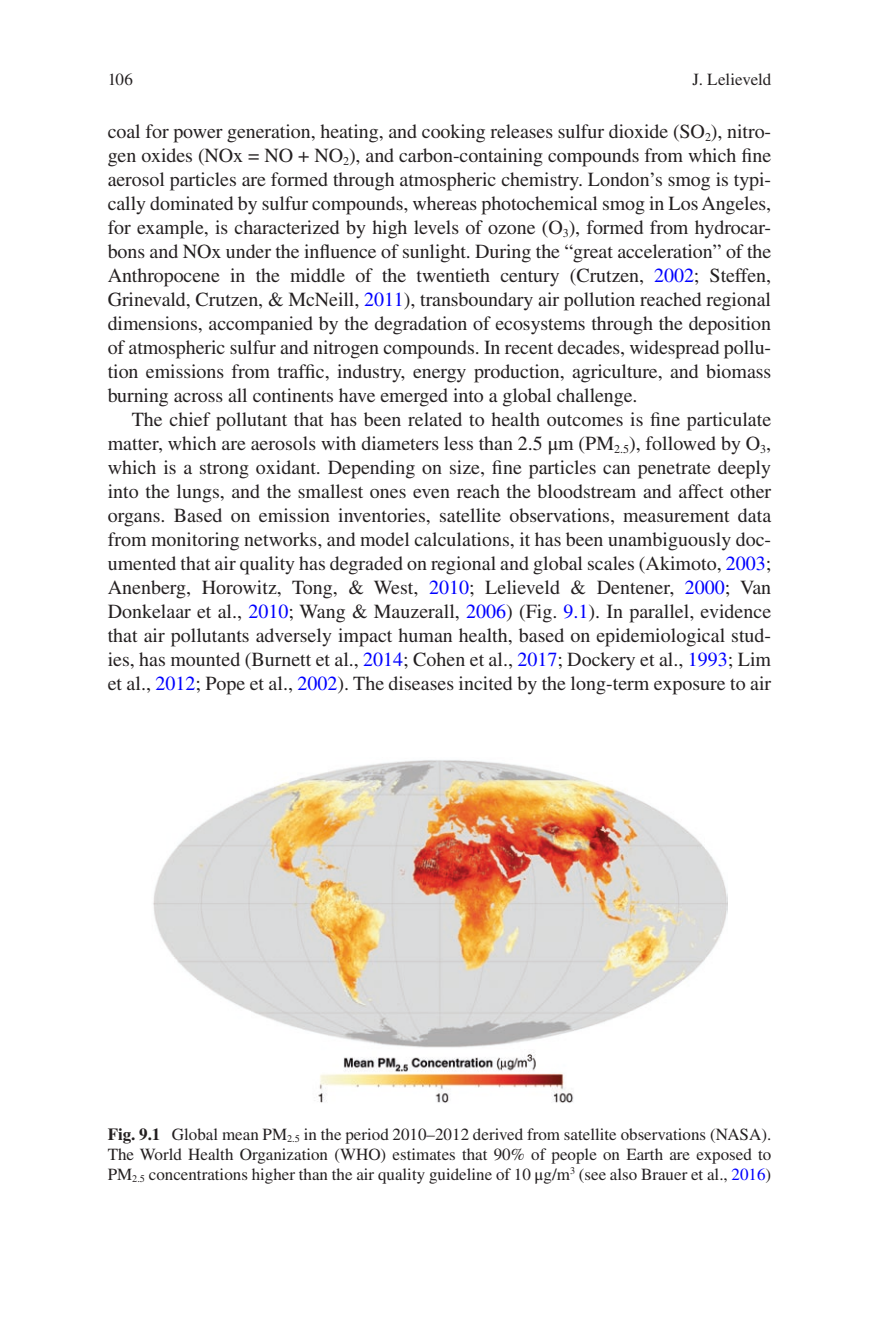
<style>
.page{position:relative;width:879px;height:1333px;background:#fff}
.page>*{position:absolute;margin:0;border:0;box-sizing:border-box;transform-origin:0 0}
.t1{font:20px/24px "Nlnpyq Times LT Std";letter-spacing:-.005em;color:#231f20;text-align:justify}
.t2{font:17px/20px "Nlnpyq Times LT Std";color:#231f20;text-align:justify}
.t3{font:17px "Spwnsp Times LT Std";letter-spacing:-.01em;color:#231f20}
.s1{color:#00f}
.s2{font-family:"Ghqxsv STIX General"}
.s3{font-family:"Htwptx Times LT Std";font-weight:700}
</style>
<div class="page">
<img style="left:153px;top:760px;width:574px;height:343px">
<p class="t2" style="left:108px;top:69px;width:27px">106</p>
<p class="t1" style="left:108px;top:119px;width:665px">coal for power generation, heating, and cooking releases sulfur dioxide (SO<sub>2</sub>), nitro&shy;gen oxides (NOx = NO + NO<sub>2</sub>), and carbon-containing compounds from which fine aerosol particles are formed through atmospheric chemistry. London’s smog is typi&shy;cally dominated by sulfur compounds, whereas photochemical smog in Los Angeles, for example, is characterized by high levels of ozone (O<sub>3</sub>), formed from hydrocar&shy;bons and NOx under the influence of sunlight. During the “great acceleration” of the Anthropocene in the middle of the twentieth century (Crutzen, <span class="s1">2002</span>; Steffen, Grinevald, Crutzen, &amp; McNeill, <span class="s1">2011</span>), transboundary air pollution reached regional dimensions, accompanied by the degradation of ecosystems through the deposition of atmospheric sulfur and nitrogen compounds. In recent decades, widespread pollu&shy;tion emissions from traffic, industry, energy production, agriculture, and biomass burning across all continents have emerged into a global challenge.</p>
<p class="t1" style="left:108px;top:407px;width:665px;text-indent:24px">The chief pollutant that has been related to health outcomes is fine particulate matter, which are aerosols with diameters less than 2.5 <span class="s2">μ</span>m (PM<sub>2.5</sub>), followed by O<sub>3</sub>, which is a strong oxidant. Depending on size, fine particles can penetrate deeply into the lungs, and the smallest ones even reach the bloodstream and affect other organs. Based on emission inventories, satellite observations, measurement data from monitoring networks, and model calculations, it has been unambiguously doc&shy;umented that air quality has degraded on regional and global scales (Akimoto, <span class="s1">2003</span>; Anenberg, Horowitz, Tong, &amp; West, <span class="s1">2010</span>; Lelieveld &amp; Dentener, <span class="s1">2000</span>; Van Donkelaar et al., <span class="s1">2010</span>; Wang &amp; Mauzerall, <span class="s1">2006</span>) (Fig. <span class="s1">9.1</span>). In parallel, evidence that air pollutants adversely impact human health, based on epidemiological stud&shy;ies, has mounted (Burnett et al., <span class="s1">2014</span>; Cohen et al., <span class="s1">2017</span>; Dockery et al., <span class="s1">1993</span>; Lim et al., <span class="s1">2012</span>; Pope et al., <span class="s1">2002</span>). The diseases incited by the long-term exposure to air</p>
<p class="t3" style="left:692px;top:70px;width:80px">J. Lelieveld</p>
<p class="t2" style="left:108px;top:1123px;width:665px"><span class="s3">Fig. 9.1</span> Global mean PM<sub>2.5</sub> in the period 2010–2012 derived from satellite observations (NASA).<br>The World Health Organization (WHO) estimates that 90% of people on Earth are exposed to PM<sub>2.5</sub> concentrations higher than the air quality guideline of 10 <span class="s2">μ</span>g/m<sup>3</sup> (see also Brauer et al., <span class="s1">2016</span>)</p>
</div>
